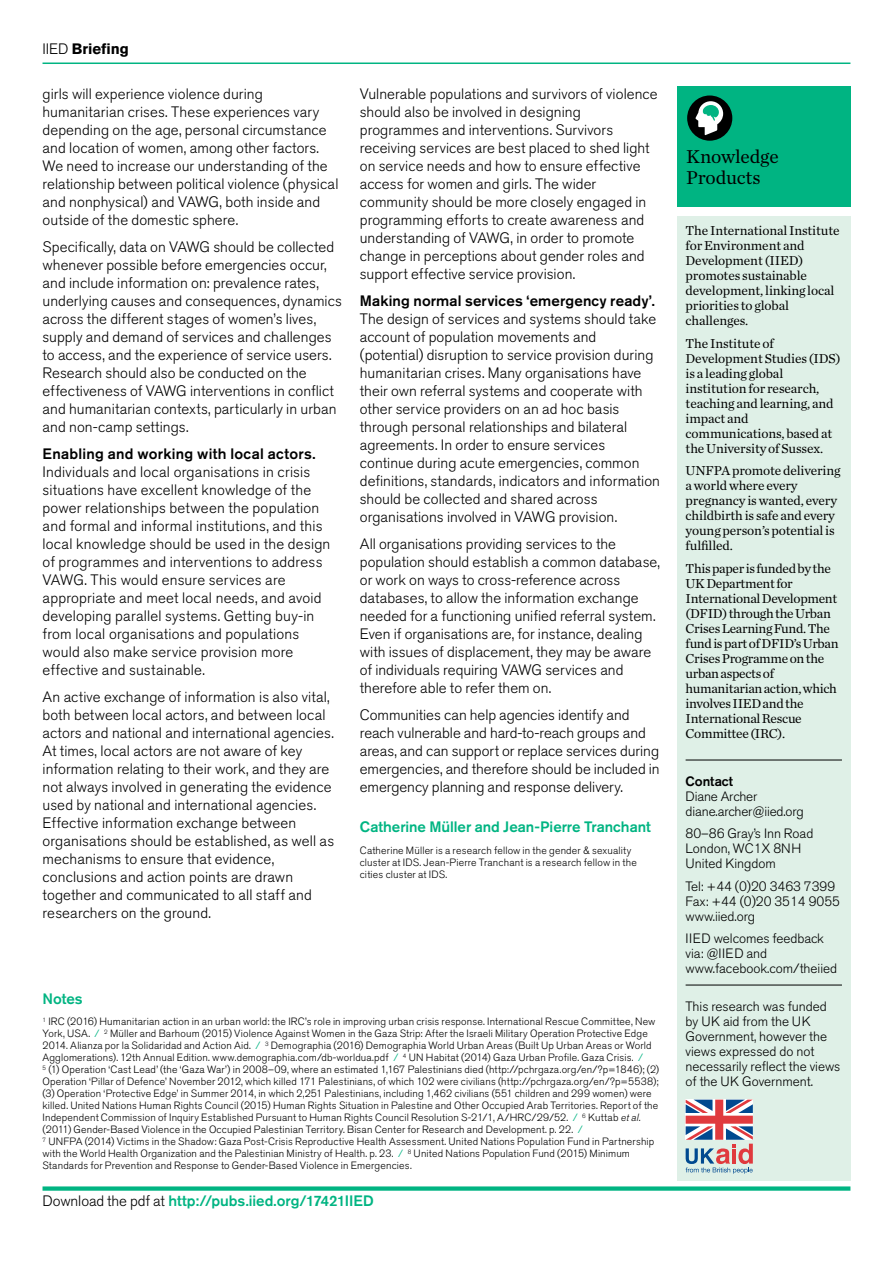
<style>
.page{position:relative;width:893px;height:1263px;background:#fff}
.page>*{position:absolute;margin:0;border:0;box-sizing:border-box;transform-origin:0 0}
.t1{font:19.5px/20.7px "Chronicle Text G1";letter-spacing:-.01em;color:#000}
.t2{font:300 15px/18px "Akzidenz Grotesk BE";letter-spacing:.005em;color:#000}
.t3{font:500 15px "Akzidenz Grotesk BE";letter-spacing:-.005em;color:#00b482}
.t4{font:500 15px "Akzidenz Grotesk BE";letter-spacing:.015em;color:#000}
.t5{font:700 15px "Akzidenz Grotesk BE";letter-spacing:-.005em;color:#000}
.t6{font:13.5px/15px "Chronicle Text G1";letter-spacing:-.01em;color:#000}
.t7{font:300 13.5px/15px "Akzidenz Grotesk BE";letter-spacing:-.005em;color:#000}
.t8{font:500 13.5px "Akzidenz Grotesk BE";letter-spacing:-.005em;color:#000}
.t9{font:300 10.5px/12px "Akzidenz Grotesk BE";letter-spacing:.015em;color:#000}
.s1{font-weight:300}
.s2{color:#00b482}
.s3{font-style:italic}
.s4{font-weight:300;color:#000}
</style>
<div class="page">
<div style="left:677px;top:86px;width:173px;height:121px;background:#00b482"></div>
<div style="left:687px;top:95px;width:45px;height:46px;background:#000;border-radius:50%"></div>
<svg style="left:695px;top:101px;width:28px;height:34px"></svg>
<div style="left:677px;top:216px;width:173px;height:965px;background:#dff0e7"></div>
<hr style="left:686px;top:760px;width:156px;height:1px;background:#000">
<hr style="left:686px;top:985px;width:156px;height:1px;background:#000">
<hr style="left:43px;top:63px;width:807px;height:1px;background:#00b482">
<div style="left:43px;top:1186px;width:807px;height:5px;background:#00b482"></div>
<svg style="left:686px;top:1099px;width:67px;height:75px"></svg>
<p class="t5" style="left:43px;top:40px;width:88px"><span class="s1">IIED</span> Briefing</p>
<p class="t2" style="left:43px;top:85px;width:297px">girls will experience violence during humanitarian crises. These experiences vary depending on the age, personal circumstance and location of women, among other factors.<br>We need to increase our understanding of the relationship between political violence (physical and nonphysical) and VAWG, both inside and outside of the domestic sphere.</p>
<p class="t2" style="left:43px;top:238px;width:301px">Specifically, data on VAWG should be collected whenever possible before emergencies occur, and include information on: prevalence rates, underlying causes and consequences, dynamics across the different stages of women’s lives, supply and demand of services and challenges to access, and the experience of service users.<br>Research should also be conducted on the effectiveness of VAWG interventions in conflict and humanitarian contexts, particularly in urban and non-camp settings.</p>
<p class="t4" style="left:43px;top:445px;width:275px">Enabling and working with local actors.</p>
<p class="t2" style="left:43px;top:463px;width:289px">Individuals and local organisations in crisis situations have excellent knowledge of the power relationships between the population and formal and informal institutions, and this local knowledge should be used in the design of programmes and interventions to address VAWG. This would ensure services are appropriate and meet local needs, and avoid developing parallel systems. Getting buy-in from local organisations and populations would also make service provision more effective and sustainable.</p>
<p class="t2" style="left:43px;top:688px;width:293px">An active exchange of information is also vital, both between local actors, and between local actors and national and international agencies.<br>At times, local actors are not aware of key information relating to their work, and they are not always involved in generating the evidence used by national and international agencies.<br>Effective information exchange between organisations should be established, as well as mechanisms to ensure that evidence, conclusions and action points are drawn together and communicated to all staff and researchers on the ground.</p>
<p class="t2" style="left:360px;top:85px;width:299px">Vulnerable populations and survivors of violence should also be involved in designing programmes and interventions. Survivors receiving services are best placed to shed light on service needs and how to ensure effective access for women and girls. The wider community should be more closely engaged in programming efforts to create awareness and understanding of VAWG, in order to promote change in perceptions about gender roles and support effective service provision.</p>
<p class="t4" style="left:360px;top:292px;width:297px">Making normal services ‘emergency ready’.</p>
<p class="t2" style="left:360px;top:310px;width:302px">The design of services and systems should take account of population movements and (potential) disruption to service provision during humanitarian crises. Many organisations have their own referral systems and cooperate with other service providers on an ad hoc basis through personal relationships and bilateral agreements. In order to ensure services continue during acute emergencies, common definitions, standards, indicators and information should be collected and shared across organisations involved in VAWG provision.</p>
<p class="t2" style="left:360px;top:535px;width:302px">All organisations providing services to the population should establish a common database, or work on ways to cross-reference across databases, to allow the information exchange needed for a functioning unified referral system.<br>Even if organisations are, for instance, dealing with issues of displacement, they may be aware of individuals requiring VAWG services and therefore able to refer them on.</p>
<p class="t2" style="left:360px;top:706px;width:301px">Communities can help agencies identify and reach vulnerable and hard-to-reach groups and areas, and can support or replace services during emergencies, and therefore should be included in emergency planning and response delivery.</p>
<p class="t3" style="left:360px;top:817px;width:293px">Catherine Müller and Jean-Pierre Tranchant</p>
<p class="t9" style="left:360px;top:844px;width:278px">Catherine Müller is a research fellow in the gender &amp; sexuality cluster at IDS. Jean-Pierre Tranchant is a research fellow in the cities cluster at IDS.</p>
<p class="t3" style="left:43px;top:989px;width:42px">Notes</p>
<p class="t9" style="left:43px;top:1016px;width:618px"><sup>1</sup> IRC (2016) Humanitarian action in an urban world: the IRC’s role in improving urban crisis response. International Rescue Committee, New York, USA. <span class="s2">/</span> <sup>2</sup> Müller and Barhoum (2015) Violence Against Women in the Gaza Strip: After the Israeli Military Operation Protective Edge 2014. Alianza por la Solidaridad and Action Aid. <span class="s2">/</span> <sup>3</sup> Demographia (2016) Demographia World Urban Areas (Built Up Urban Areas or World Agglomerations). 12th Annual Edition. www.demographia.com/db-worldua.pdf <span class="s2">/</span> <sup>4</sup> UN Habitat (2014) Gaza Urban Profile. Gaza Crisis. <span class="s2">/<br></span><sup>5</sup> (1) Operation ‘Cast Lead’ (the ‘Gaza War’) in 2008–09, where an estimated 1,167 Palestinians died (http://pchrgaza.org/en/?p=1846); (2)<br>Operation ‘Pillar of Defence’ November 2012, which killed 171 Palestinians, of which 102 were civilians (http://pchrgaza.org/en/?p=5538); (3) Operation ‘Protective Edge’ in Summer 2014, in which 2,251 Palestinians, including 1,462 civilians (551 children and 299 women) were killed. United Nations Human Rights Council (2015) Human Rights Situation in Palestine and Other Occupied Arab Territories. Report of the Independent Commission of Inquiry Established Pursuant to Human Rights Council Resolution S-21/1, A/HRC/29/52. <span class="s2">/</span> <sup>6</sup> Kuttab <span class="s3">et al. </span>(2011) Gender-Based Violence in the Occupied Palestinian Territory. Bisan Center for Research and Development. p. 22. <span class="s2">/<br></span><sup>7</sup> UNFPA (2014) Victims in the Shadow: Gaza Post-Crisis Reproductive Health Assessment. United Nations Population Fund in Partnership with the World Health Organization and the Palestinian Ministry of Health. p. 23. <span class="s2">/</span> <sup>8</sup> United Nations Population Fund (2015) Minimum Standards for Prevention and Response to Gender-Based Violence in Emergencies.</p>
<p class="t3" style="left:43px;top:1192px;width:333px"><span class="s4">Download the pdf at</span> http://pubs.iied.org/17421IIED</p>
<h1 class="t1" style="left:686px;top:145px;width:94px">Knowledge<br>Products</h1>
<p class="t6" style="left:686px;top:223px;width:155px">The International Institute for Environment and<br>Development (IIED) promotes sustainable development, linking local priorities to global challenges.</p>
<p class="t6" style="left:686px;top:335px;width:156px">The Institute of<br>Development Studies (IDS) is a leading global institution for research, teaching and learning, and impact and communications, based at the University of Sussex.</p>
<p class="t6" style="left:686px;top:463px;width:156px">UNFPA promote delivering a world where every pregnancy is wanted, every childbirth is safe and every young person’s potential is fulfilled.</p>
<p class="t6" style="left:686px;top:560px;width:155px">This paper is funded by the<br>UK Department for<br>International Development (DFID) through the Urban<br>Crises Learning Fund. The fund is part of DFID’s Urban<br>Crises Programme on the urban aspects of humanitarian action, which involves IIED and the<br>International Rescue<br>Committee (IRC).</p>
<p class="t8" style="left:686px;top:773px;width:49px">Contact</p>
<p class="t7" style="left:686px;top:789px;width:120px">Diane Archer diane.archer@iied.org</p>
<p class="t7" style="left:686px;top:826px;width:129px">80–86 Gray’s Inn Road<br>London, WC1X 8NH<br>United Kingdom</p>
<p class="t7" style="left:686px;top:879px;width:156px">Tel: +44 (0)20 3463 7399<br>Fax: +44 (0)20 3514 9055 www.iied.org</p>
<p class="t7" style="left:686px;top:931px;width:153px">IIED welcomes feedback via: @IIED and www.facebook.com/theiied</p>
<p class="t7" style="left:686px;top:999px;width:156px">This research was funded by UK aid from the UK<br>Government, however the views expressed do not necessarily reflect the views of the UK Government.</p>
</div>
